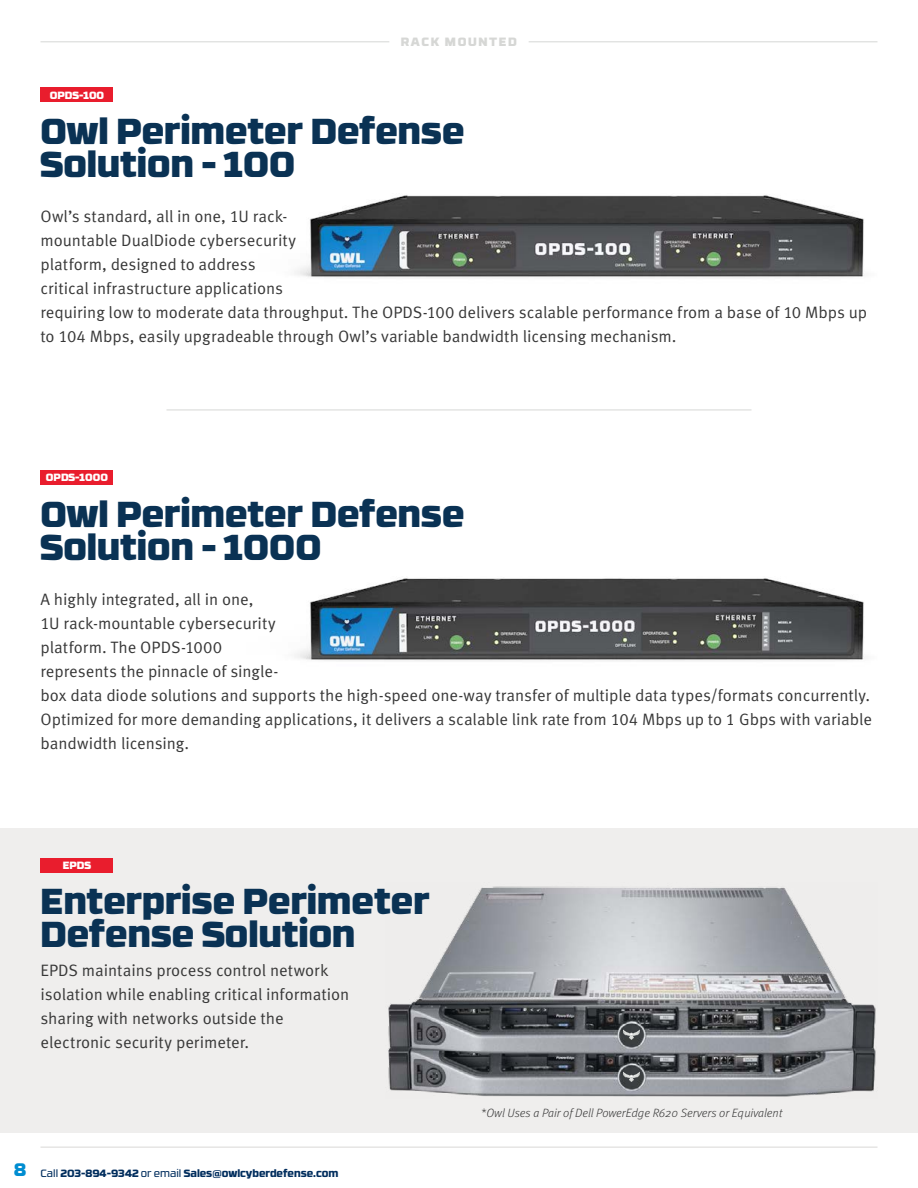
<style>
.page{position:relative;width:918px;height:1188px;background:#fff}
.page>*{position:absolute;margin:0;border:0;box-sizing:border-box;transform-origin:0 0}
.t1{font:900 36px/33px "RB No 3.1";color:#0a3254}
.t2{font:16.5px/24px "Meta Pro Norm";letter-spacing:-.005em;color:#373737}
.t3{font:italic 300 12px "Meta Pro";color:#373737}
.t4{font:900 12px "RB No 3.1";letter-spacing:.135em;color:#d6d7d5}
.t5{font:800 10.5px "RB No 3.1";color:#002d5d}
.t6{font:900 10.5px "RB No 3.1";color:#fff}
.s1{font-weight:900;font-size:18px;color:#008dd1}
.s2{font-weight:400}
</style>
<div class="page">
<hr style="left:40px;top:1147px;width:838px;height:1px;background:#d9d8d6">
<hr style="left:40px;top:41px;width:349px;height:1px;background:#d6d7d5">
<hr style="left:529px;top:41px;width:349px;height:1px;background:#d6d7d5">
<hr style="left:166px;top:410px;width:586px;height:1px;background:#d6d7d5">
<div style="left:0;top:828px;width:918px;height:304px;background:#efeeed"></div>
<img style="left:388px;top:886px;width:488px;height:211px">
<div style="left:40px;top:858px;width:73px;height:14px;background:#e91d2d"></div>
<svg style="left:623px;top:1029px;width:17px;height:11px"></svg>
<svg style="left:623px;top:1072px;width:17px;height:10px"></svg>
<img style="left:295px;top:195px;width:570px;height:83px">
<div style="left:40px;top:87px;width:73px;height:15px;background:#e91d2d"></div>
<img style="left:295px;top:578px;width:569px;height:83px">
<div style="left:40px;top:470px;width:73px;height:15px;background:#e91d2d"></div>
<p class="t6" style="left:50px;top:86px;width:56px">OPDS-100</p>
<p class="t4" style="left:401px;top:31px;width:118px">RACK MOUNTED</p>
<h1 class="t1" style="left:40px;top:112px;width:426px">Owl Perimeter Defense<br>Solution - 100</h1>
<p class="t2" style="left:40px;top:203px;width:257px">Owl’s standard, all in one, 1U rack&shy;mountable DualDiode cybersecurity platform, designed to address critical infrastructure applications</p>
<p class="t2" style="left:40px;top:299px;width:828px">requiring low to moderate data throughput. The OPDS-100 delivers scalable performance from a base of 10 Mbps up to 104 Mbps, easily upgradeable through Owl’s variable bandwidth licensing mechanism.</p>
<p class="t6" style="left:46px;top:469px;width:64px">OPDS-1000</p>
<h1 class="t1" style="left:40px;top:494px;width:426px">Owl Perimeter Defense<br>Solution - 1000</h1>
<p class="t2" style="left:40px;top:586px;width:240px">A highly integrated, all in one,<br>1U rack-mountable cybersecurity platform. The OPDS-1000 represents the pinnacle of single-</p>
<p class="t2" style="left:40px;top:682px;width:833px;text-align:justify">box data diode solutions and supports the high-speed one-way transfer of multiple data types/formats concurrently.<br>Optimized for more demanding applications, it delivers a scalable link rate from 104 Mbps up to 1 Gbps with variable bandwidth licensing.</p>
<p class="t6" style="left:63px;top:856px;width:30px">EPDS</p>
<h1 class="t1" style="left:40px;top:882px;width:391px">Enterprise Perimeter<br>Defense Solution</h1>
<p class="t2" style="left:40px;top:958px;width:311px">EPDS maintains process control network isolation while enabling critical information sharing with networks outside the electronic security perimeter.</p>
<p class="t5" style="left:14px;top:1164px;width:326px"><span class="s1">8</span> <span class="s2">Call</span> 203-894-9342 <span class="s2">or email</span> Sales@owlcyberdefense.com</p>
<p class="t3" style="left:481px;top:1104px;width:303px">*Owl Uses a Pair of Dell PowerEdge R620 Servers or Equivalent</p>
</div>
